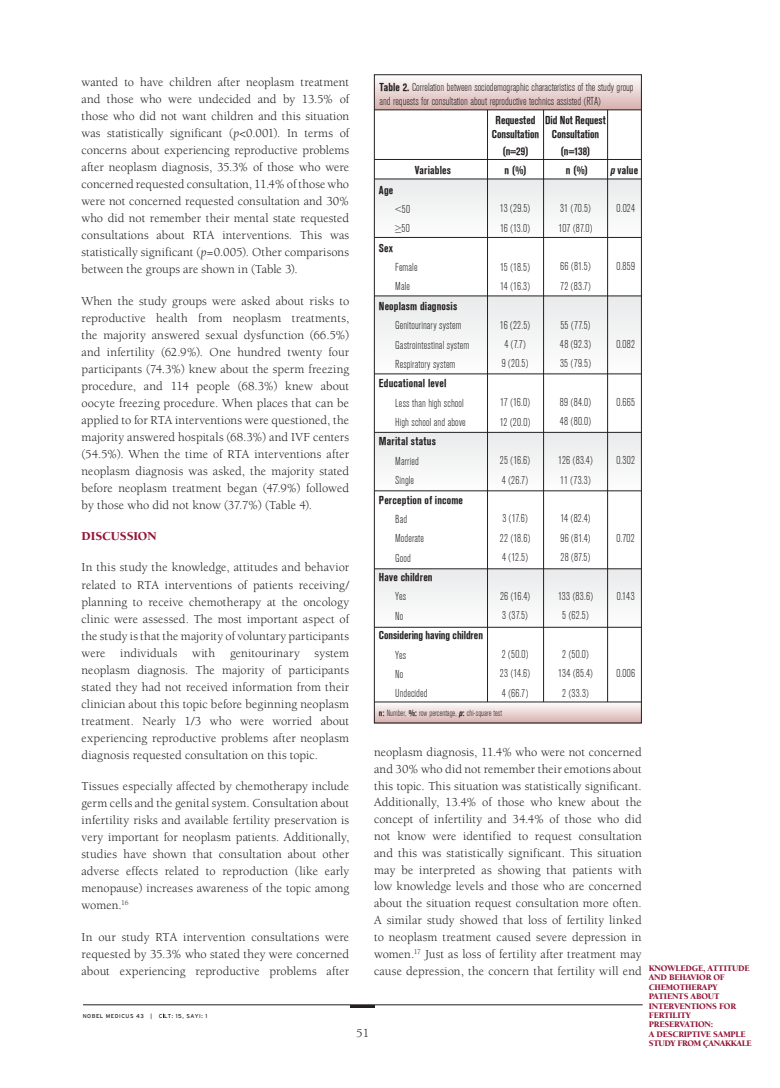
<style>
.page{position:relative;width:780px;height:1088px;background:#fff}
.page>*{position:absolute;margin:0;border:0;box-sizing:border-box;transform-origin:0 0}
.t1{font:12.5px/17px "Berkeley Book Tr";letter-spacing:.005em;color:#231f20;text-align:justify}
.t2{font:12.5px "Berkeley Black Tr";letter-spacing:-.01em;color:#941738}
.t3{font:11.25px/19.4px "Akzidenz Grotesk BE Light Cn";letter-spacing:.005em;color:#231f20}
.t4{font:11.25px/13.5px "Akzidenz Grotesk BE Bold Cn";letter-spacing:.01em;color:#231f20;text-align:center}
.t5{font:11.25px "Akzidenz Grotesk BE Bold Cn";letter-spacing:-.01em;color:#231f20}
.t6{font:8.75px/9.4px "Berkeley Black Tr";letter-spacing:-.02em;color:#941738}
.t7{font:8.75px "Akzidenz Grotesk BE Light Cn";color:#231f20}
.t8{font:5.62px "Interstate";letter-spacing:.09em;color:#231f20}
.s1{font-family:"Berkeley Book Italic Tr"}
.s2{font-family:"Akzidenz Grotesk BE Bold Cn"}
.s3{font-style:italic}
.s4{font-family:"Times New Roman"}
.s5{font-family:"Akzidenz Grotesk BE Bold Cn";font-style:italic}
</style>
<div class="page">
<hr style="left:83px;top:1004px;width:559px;height:1px;background:#231f20">
<hr style="left:350px;top:1005px;width:25px;height:2px;background:#231f20">
<svg style="left:376px;top:705px;width:263px;height:16px;background:#ead5d4"></svg>
<svg style="left:376px;top:79px;width:263px;height:31px;background:#e4cecd"></svg>
<div style="left:374px;top:179px;width:267px;height:58px;background:#f3f4f4"></div>
<div style="left:374px;top:296px;width:267px;height:78px;background:#f3f4f4"></div>
<div style="left:374px;top:432px;width:267px;height:59px;background:#f3f4f4"></div>
<div style="left:374px;top:569px;width:267px;height:58px;background:#f3f4f4"></div>
<hr style="left:374px;top:702px;width:267px;height:1px;background:#231f20">
<hr style="left:374px;top:159px;width:267px;height:1px;background:#231f20">
<hr style="left:374px;top:179px;width:267px;height:1px;background:#231f20">
<hr style="left:374px;top:237px;width:267px;height:1px;background:#231f20">
<hr style="left:374px;top:296px;width:267px;height:1px;background:#231f20">
<hr style="left:374px;top:374px;width:267px;height:1px;background:#231f20">
<hr style="left:374px;top:432px;width:267px;height:1px;background:#231f20">
<hr style="left:374px;top:490px;width:267px;height:1px;background:#231f20">
<hr style="left:374px;top:568px;width:267px;height:1px;background:#231f20">
<hr style="left:374px;top:627px;width:267px;height:1px;background:#231f20">
<hr style="left:374px;top:110px;width:267px;height:1px;background:#231f20">
<hr style="left:543px;top:110px;width:1px;height:592px;background:#231f20">
<hr style="left:607px;top:110px;width:1px;height:592px;background:#231f20">
<hr style="left:487px;top:110px;width:1px;height:592px;background:#231f20">
<div style="left:374px;top:74px;width:267px;height:649px;border:1px solid #231f20"></div>
<p class="t1" style="left:81px;top:73px;width:269px">wanted to have children after neoplasm treatment and those who were undecided and by 13.5% of those who did not want children and this situation was statistically significant (<span class="s1">p</span>&lt;0.001). In terms of concerns about experiencing reproductive problems after neoplasm diagnosis, 35.3% of those who were concerned requested consultation, 11.4% of those who were not concerned requested consultation and 30% who did not remember their mental state requested consultations about RTA interventions. This was statistically significant (<span class="s1">p</span>=0.005). Other comparisons between the groups are shown in (Table 3).</p>
<p class="t1" style="left:82px;top:292px;width:269px">When the study groups were asked about risks to reproductive health from neoplasm treatments, the majority answered sexual dysfunction (66.5%) and infertility (62.9%). One hundred twenty four participants (74.3%) knew about the sperm freezing procedure, and 114 people (68.3%) knew about oocyte freezing procedure. When places that can be applied to for RTA interventions were questioned, the majority answered hospitals (68.3%) and IVF centers (54.5%). When the time of RTA interventions after neoplasm diagnosis was asked, the majority stated before neoplasm treatment began (47.9%) followed by those who did not know (37.7%) (Table 4).</p>
<p class="t2" style="left:82px;top:529px;width:77px">DISCUSSION</p>
<p class="t1" style="left:82px;top:559px;width:269px">In this study the knowledge, attitudes and behavior related to RTA interventions of patients receiving/ planning to receive chemotherapy at the oncology clinic were assessed. The most important aspect of the study is that the majority of voluntary participants were individuals with genitourinary system neoplasm diagnosis. The majority of participants stated they had not received information from their clinician about this topic before beginning neoplasm treatment. Nearly 1/3 who were worried about experiencing reproductive problems after neoplasm diagnosis requested consultation on this topic.</p>
<p class="t1" style="left:82px;top:777px;width:269px">Tissues especially affected by chemotherapy include germ cells and the genital system. Consultation about infertility risks and available fertility preservation is very important for neoplasm patients. Additionally, studies have shown that consultation about other adverse effects related to reproduction (like early menopause) increases awareness of the topic among women.<sup>16</sup></p>
<p class="t1" style="left:81px;top:928px;width:269px">In our study RTA intervention consultations were requested by 35.3% who stated they were concerned about experiencing reproductive problems after</p>
<p class="t3" style="left:379px;top:81px;width:256px;line-height:13.5px"><span class="s2">Table 2.</span> Correlation between sociodemographic characteristics of the study group and requests for consultation about reproductive technics assisted (RTA)</p>
<p class="t4" style="left:492px;top:114px;width:49px">Requested<br>Consultation</p>
<p class="t4" style="left:502px;top:144px;width:27px">(n=29)</p>
<p class="t4" style="left:545px;top:114px;width:62px">Did Not Request<br>Consultation</p>
<p class="t4" style="left:561px;top:144px;width:31px">(n=138)</p>
<p class="t4" style="left:415px;top:164px;width:38px">Variables</p>
<p class="t4" style="left:504px;top:164px;width:24px">n (%)</p>
<p class="t4" style="left:566px;top:164px;width:24px">n (%)</p>
<p class="t4" style="left:610px;top:164px;width:30px"><span class="s3">p</span> value</p>
<p class="t4" style="left:379px;top:183px;width:16px">Age</p>
<p class="t3" style="left:616px;top:199px;width:20px">0.024</p>
<p class="t3" style="left:558px;top:199px;width:35px">31 (70.5)<br>107 (87.0)</p>
<p class="t3" style="left:560px;top:257px;width:32px">66 (81.5)<br>72 (83.7)</p>
<p class="t3" style="left:560px;top:315px;width:33px;text-align:justify">55 (77.5)<br>48 (92.3)<br>35 (79.5)</p>
<p class="t3" style="left:559px;top:393px;width:33px">89 (84.0)<br>48 (80.0)</p>
<p class="t3" style="left:558px;top:451px;width:36px">126 (83.4)<br>11 (73.3)</p>
<p class="t3" style="left:560px;top:509px;width:32px;text-align:justify">14 (82.4)<br>96 (81.4)<br>28 (87.5)</p>
<p class="t3" style="left:558px;top:587px;width:36px;text-align:center">133 (83.6)<br>5 (62.5)</p>
<p class="t3" style="left:558px;top:645px;width:36px;text-align:center">2 (50.0)<br>134 (85.4)<br>2 (33.3)</p>
<p class="t3" style="left:500px;top:199px;width:32px">13 (29.5)<br>16 (13.0)</p>
<p class="t3" style="left:500px;top:257px;width:31px">15 (18.5)<br>14 (16.3)</p>
<p class="t3" style="left:500px;top:315px;width:32px">16 (22.5)<br>4 (7.7)<br>9 (20.5)</p>
<p class="t3" style="left:500px;top:393px;width:32px">17 (16.0)<br>12 (20.0)</p>
<p class="t3" style="left:500px;top:451px;width:32px">25 (16.6)<br>4 (26.7)</p>
<p class="t3" style="left:500px;top:509px;width:32px">3 (17.6)<br>22 (18.6)<br>4 (12.5)</p>
<p class="t3" style="left:500px;top:587px;width:31px">26 (16.4)<br>3 (37.5)</p>
<p class="t3" style="left:500px;top:645px;width:32px">2 (50.0)<br>23 (14.6)<br>4 (66.7)</p>
<p class="t3" style="left:395px;top:200px;width:16px"><span class="s4">˂</span>50 <span class="s4">≥</span>50</p>
<p class="t4" style="left:379px;top:241px;width:16px">Sex</p>
<p class="t3" style="left:616px;top:257px;width:20px">0.859</p>
<p class="t3" style="left:395px;top:258px;width:24px">Female<br>Male</p>
<p class="t4" style="left:379px;top:299px;width:80px">Neoplasm diagnosis</p>
<p class="t3" style="left:395px;top:316px;width:75px">Genitourinary system<br>Gastrointestinal system<br>Respiratory system</p>
<p class="t4" style="left:379px;top:377px;width:69px">Educational level</p>
<p class="t3" style="left:395px;top:393px;width:72px">Less than high school<br>High school and above</p>
<p class="t4" style="left:379px;top:435px;width:58px">Marital status</p>
<p class="t3" style="left:395px;top:451px;width:25px">Married<br>Single</p>
<p class="t4" style="left:379px;top:493px;width:86px">Perception of income</p>
<p class="t3" style="left:395px;top:510px;width:30px">Bad<br>Moderate<br>Good</p>
<p class="t4" style="left:379px;top:570px;width:55px">Have children</p>
<p class="t3" style="left:395px;top:587px;width:12px">Yes<br>No</p>
<p class="t5" style="left:379px;top:629px;width:106px">Considering having children</p>
<p class="t3" style="left:395px;top:645px;width:34px">Yes<br>No<br>Undecided</p>
<p class="t3" style="left:616px;top:335px;width:20px">0.082</p>
<p class="t3" style="left:616px;top:393px;width:20px">0.665</p>
<p class="t3" style="left:616px;top:451px;width:20px">0.302</p>
<p class="t3" style="left:616px;top:528px;width:20px">0.702</p>
<p class="t3" style="left:616px;top:587px;width:19px">0.143</p>
<p class="t3" style="left:616px;top:664px;width:20px">0.006</p>
<p class="t7" style="left:379px;top:708px;width:125px"><span class="s2">n:</span> Number, <span class="s2">%:</span> row percentage, <span class="s5">p</span><span class="s2">:</span> chi-square test</p>
<p class="t1" style="left:374px;top:743px;width:377px;text-align:left">neoplasm diagnosis, 11.4% who were not concerned<br>and 30% who did not remember their emotions about<br>this topic. This situation was statistically significant.<br>Additionally, 13.4% of those who knew about the<br>concept of infertility and 34.4% of those who did<br>not know were identified to request consultation<br>and this was statistically significant. This situation<br>may be interpreted as showing that patients with<br>low knowledge levels and those who are concerned<br>about the situation request consultation more often.<br>A similar study showed that loss of fertility linked<br>to neoplasm treatment caused severe depression in<br>women.<sup>17</sup> Just as loss of fertility after treatment may<br>cause depression, the concern that fertility will end <sup>KNOWLEDGE,</sup> <sup>ATTITUDE</sup></p>
<p class="t6" style="left:648px;top:973px;width:104px">AND BEHAVIOR OF<br>CHEMOTHERAPY<br>PATIENTS ABOUT<br>INTERVENTIONS FOR<br>FERTILITY<br>PRESERVATION:<br>A DESCRIPTIVE SAMPLE<br>STUDY FROM ÇANAKKALE</p>
<p class="t8" style="left:83px;top:1012px;width:126px">NOBEL MEDICUS 43 | C LT: 15, SAYI: 1</p>
<p class="t1" style="left:356px;top:1024px;width:14px">51</p>
</div>
